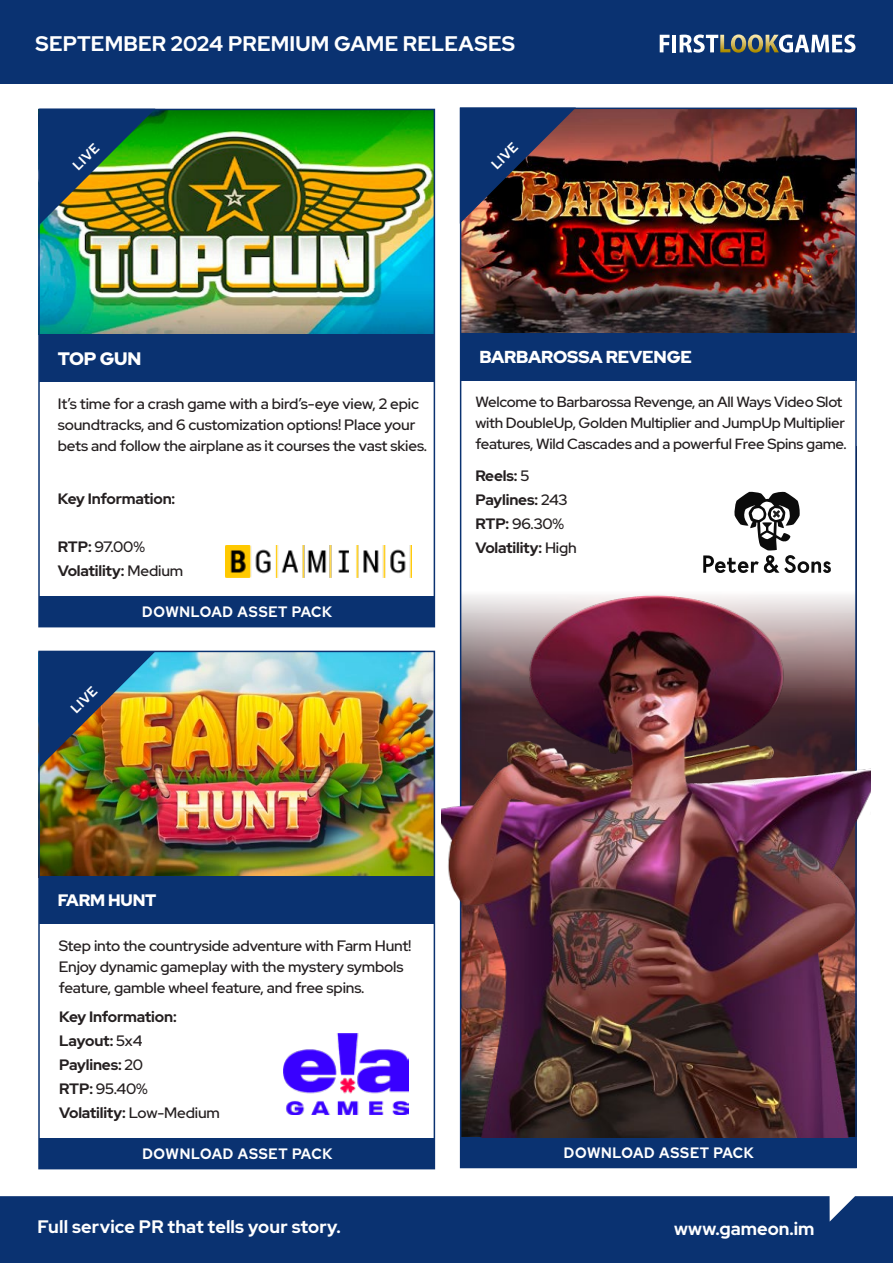
<style>
.page{position:relative;width:893px;height:1263px;background:#fff}
.page>*{position:absolute;margin:0;border:0;box-sizing:border-box;transform-origin:0 0}
.t1{font:700 21px "Red Hat Display";letter-spacing:.01em;color:#fff}
.t2{font:700 18px "Red Hat Display";letter-spacing:.01em;color:#fff}
.t3{font:900 18px "Red Hat Display";letter-spacing:-.01em;color:#fff}
.t4{font:900 17.25px "Red Hat Display";letter-spacing:-.01em;color:#fff}
.t5{font:900 16.5px "Red Hat Display";letter-spacing:-.01em;color:#fff}
.t6{font:500 15px/21px "Red Hat Display";letter-spacing:-.01em;color:#241f20}
.t7{font:700 15px/24px "Red Hat Display";letter-spacing:-.01em;color:#241f20}
.t8{font:700 15px "Red Hat Display";letter-spacing:.05em;color:#fff;scale:.95 1}
.t9{font:500 14.7px/21px "Red Hat Display";letter-spacing:-.015em;color:#241f20}
.t10{font:700 13.5px "Red Hat Display";color:#fff;scale:.95 1}
.s1{font-weight:500}
</style>
<div class="page">
<div style="left:0;top:1196px;width:893px;height:67px;background:#0a3271"></div>
<div style="left:0;top:0;width:893px;height:84px;background:#0a3271"></div>
<svg style="left:660px;top:35px;width:9px;height:17px"></svg>
<hr style="left:672px;top:35px;width:4px;height:17px;background:#fff">
<svg style="left:680px;top:34px;width:175px;height:19px"></svg>
<img style="left:41px;top:112px;width:391px;height:222px">
<img style="left:41px;top:654px;width:391px;height:222px">
<div style="left:39px;top:596px;width:396px;height:31px;background:#0a3271"></div>
<div style="left:39px;top:334px;width:396px;height:48px;background:#0a3271"></div>
<div style="left:38px;top:109px;width:397px;height:518px;border:2px solid #0a3271"></div>
<div style="left:39px;top:1138px;width:396px;height:31px;background:#0a3271"></div>
<div style="left:39px;top:876px;width:396px;height:48px;background:#0a3271"></div>
<div style="left:38px;top:651px;width:397px;height:518px;border:2px solid #0a3271"></div>
<img style="left:39px;top:109px;width:116px;height:116px">
<img style="left:39px;top:651px;width:116px;height:116px">
<img style="left:226px;top:545px;width:185px;height:33px">
<img style="left:463px;top:111px;width:391px;height:222px">
<div style="left:461px;top:1137px;width:396px;height:31px;background:#0a3271"></div>
<div style="left:461px;top:333px;width:396px;height:48px;background:#0a3271"></div>
<img style="left:460px;top:108px;width:116px;height:116px">
<img style="left:441px;top:575px;width:429px;height:562px">
<svg style="left:703px;top:492px;width:128px;height:81px"></svg>
<img style="left:283px;top:1033px;width:126px;height:81px">
<h1 class="t1" style="left:36px;top:30px;width:481px">SEPTEMBER 2024 PREMIUM GAME RELEASES</h1>
<p class="t10" style="left:69px;top:162px;width:34px;rotate:-45deg">LIVE</p>
<p class="t10" style="left:487px;top:161px;width:34px;rotate:-45deg">LIVE</p>
<p class="t3" style="left:58px;top:347px;width:85px">TOP GUN</p>
<p class="t6" style="left:58px;top:393px;width:371px">It’s time for a crash game with a bird’s-eye view, 2 epic soundtracks, and 6 customization options! Place your bets and follow the airplane as it courses the vast skies.</p>
<p class="t7" style="left:58px;top:487px;width:119px">Key Information:</p>
<p class="t7" style="left:58px;top:535px;width:127px">RTP: <span class="s1">97.00%<br></span>Volatility: <span class="s1">Medium</span></p>
<p class="t10" style="left:67px;top:704px;width:34px;rotate:-45deg">LIVE</p>
<p class="t8" style="left:142px;top:602px;width:201px">DOWNLOAD ASSET PACK</p>
<p class="t4" style="left:479px;top:346px;width:214px">BARBAROSSA REVENGE</p>
<p class="t9" style="left:475px;top:391px;width:373px">Welcome to Barbarossa Revenge, an All Ways Video Slot with DoubleUp, Golden Multiplier and JumpUp Multiplier features, Wild Cascades and a powerful Free Spins game.</p>
<p class="t7" style="left:475px;top:463px;width:103px">Reels: <span class="s1">5<br></span>Paylines: <span class="s1">243<br></span>RTP: <span class="s1">96.30%<br></span>Volatility: <span class="s1">High</span></p>
<p class="t5" style="left:58px;top:889px;width:100px">FARM HUNT</p>
<p class="t6" style="left:59px;top:935px;width:354px">Step into the countryside adventure with Farm Hunt!<br>Enjoy dynamic gameplay with the mystery symbols feature, gamble wheel feature, and free spins.</p>
<p class="t7" style="left:59px;top:1004px;width:162px">Key Information:<br>Layout: <span class="s1">5x4<br></span>Paylines: <span class="s1">20<br></span>RTP: <span class="s1">95.40%<br></span>Volatility: <span class="s1">Low-Medium</span></p>
<p class="t8" style="left:142px;top:1144px;width:201px">DOWNLOAD ASSET PACK</p>
<p class="t8" style="left:564px;top:1143px;width:201px">DOWNLOAD ASSET PACK</p>
<p class="t2" style="left:37px;top:1215px;width:305px">Full service PR that tells your story.</p>
<p class="t2" style="left:674px;top:1217px;width:142px">www.gameon.im</p>
</div>
